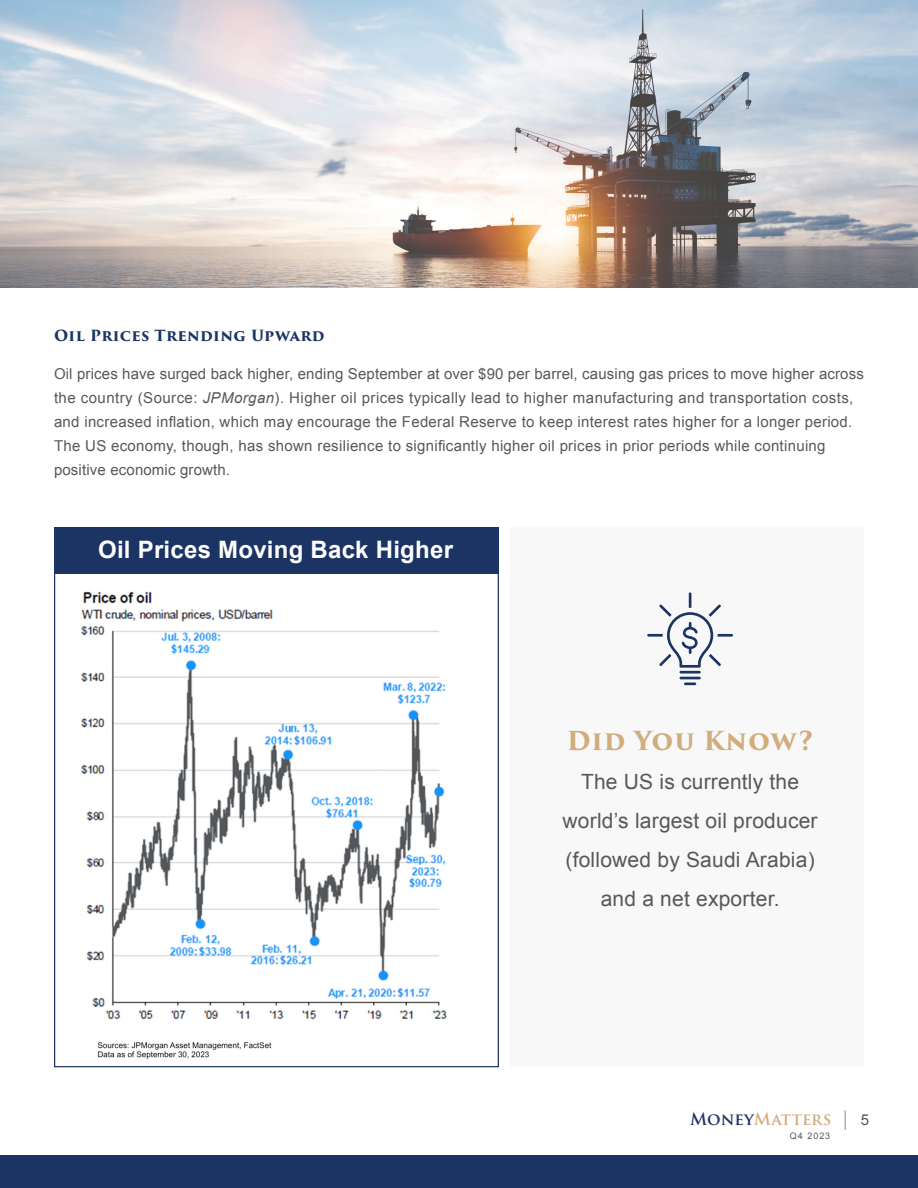
<style>
.page{position:relative;width:918px;height:1188px;background:#fff}
.page>*{position:absolute;margin:0;border:0;box-sizing:border-box;transform-origin:0 0}
.t1{font:700 25.5px "Trajan Pro 3";letter-spacing:.025em;color:#d1ad7d}
.t2{font:700 24px "Arial";letter-spacing:.01em;color:#fff}
.t3{font:21px/39px "Arial";letter-spacing:.01em;color:#57585a;text-align:center}
.t4{font:600 16.5px "Trajan Pro 3";letter-spacing:.005em;color:#d1ad7d}
.t5{font:15px/24px "Arial";letter-spacing:.02em;color:#57585a}
.t6{font:700 15px "Trajan Pro 3";letter-spacing:.02em;color:#1b3463}
.t7{font:9px "Arial";letter-spacing:.11em;color:#57585a}
.s1{font-style:italic}
.s2{color:#1b3463}
.s3{font-weight:300;font-size:19.5px;color:#57585a}
.s4{font-family:"Arial";font-weight:400;font-size:15px;color:#57585a}
</style>
<div class="page">
<div style="left:511px;top:528px;width:353px;height:539px;background:#f8f8f8"></div>
<div style="left:0;top:1156px;width:918px;height:32px;background:#1b3463"></div>
<div style="left:54px;top:528px;width:445px;height:46px;background:#1b3463"></div>
<img style="left:81px;top:591px;width:366px;height:468px">
<hr style="left:680px;top:671px;width:21px;height:3px;background:#1b3463">
<hr style="left:680px;top:677px;width:21px;height:2px;background:#1b3463">
<svg style="left:684px;top:683px;width:12px;height:2px"></svg>
<svg style="left:647px;top:592px;width:86px;height:76px"></svg>
<img style="left:0;top:0;width:918px;height:287px">
<p class="t6" style="left:54px;top:325px;width:272px">Oil Prices Trending Upward</p>
<p class="t5" style="left:54px;top:362px;width:811px">Oil prices have surged back higher, ending September at over $90 per barrel, causing gas prices to move higher across the country (Source: <span class="s1">JPMorgan</span>). Higher oil prices typically lead to higher manufacturing and transportation costs, and increased inflation, which may encourage the Federal Reserve to keep interest rates higher for a longer period.<br>The US economy, though, has shown resilience to significantly higher oil prices in prior periods while continuing positive economic growth.</p>
<p class="t2" style="left:98px;top:533px;width:356px">Oil Prices Moving Back Higher</p>
<p class="t1" style="left:567px;top:722px;width:248px">Did You Know?</p>
<p class="t3" style="left:563px;top:762px;width:257px">The US is currently the world’s largest oil producer (followed by Saudi Arabia) and a net exporter.</p>
<p class="t4" style="left:690px;top:1107px;width:181px"><span class="s2">Money</span>Matters <span class="s3">|</span> <span class="s4">5</span></p>
<p class="t7" style="left:790px;top:1130px;width:42px">Q4 2023</p>
</div>
